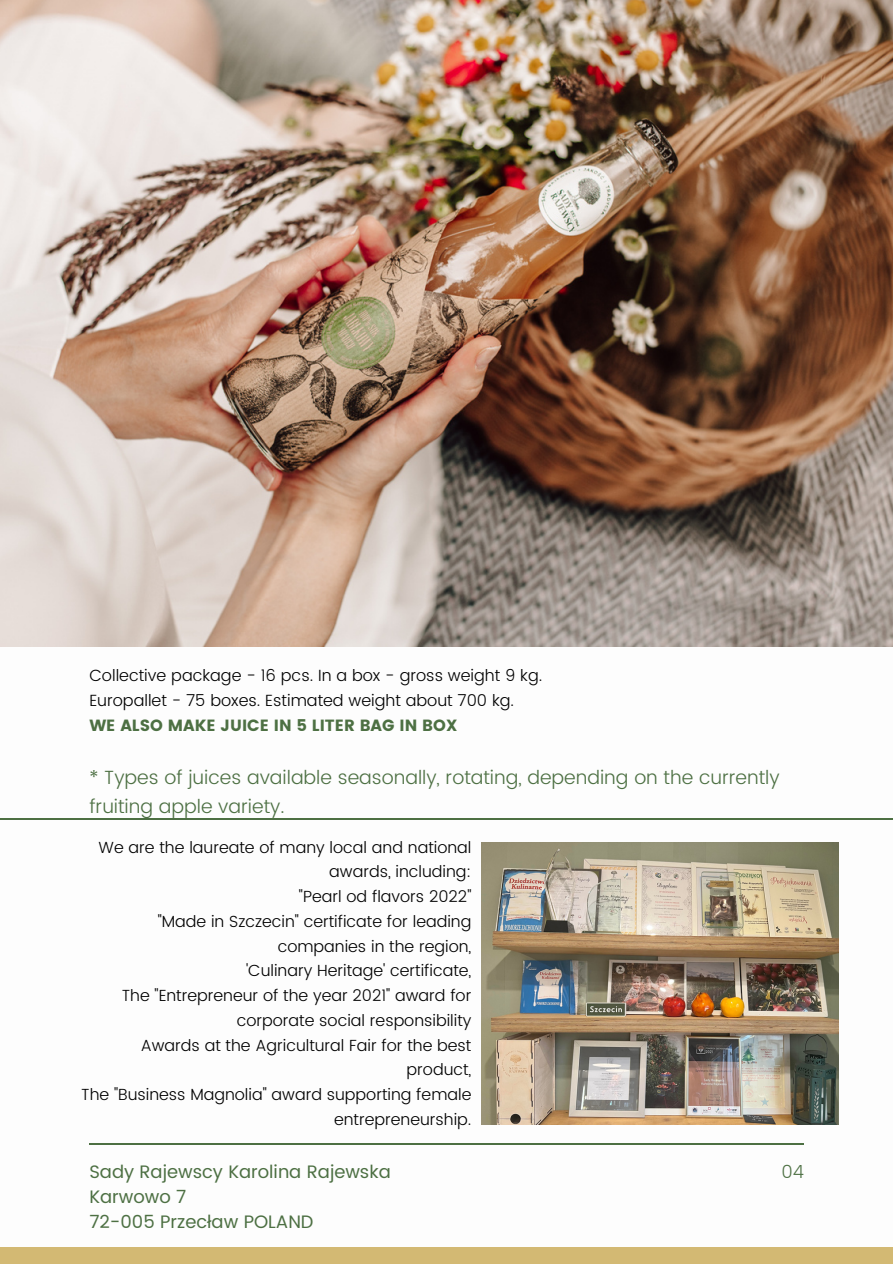
<style>
.page{position:relative;width:893px;height:1264px;background:#fff}
.page>*{position:absolute;margin:0;border:0;box-sizing:border-box;transform-origin:0 0}
.t1{font:300 19.05px/29.2px "Poppins";color:#4d7043}
.t2{font:18px "Poppins";color:#4d7043}
.t3{font:300 18px "Poppins";color:#4d7043}
.t4{font:300 16.2px "Poppins";color:#000}
.t5{font:16.2px "Poppins";color:#4d7043}
.t6{font:300 16.05px/24.8px "Poppins";color:#000;text-align:right}
</style>
<div class="page">
<hr style="left:89px;top:1143px;width:715px;height:1px;background:#4d7043">
<div style="left:0;top:1246px;width:892px;height:17px;background:#d3b973"></div>
<img style="left:0;top:0;width:892px;height:646px">
<img style="left:481px;top:842px;width:357px;height:282px">
<hr style="left:0;top:818px;width:892px;height:1px;background:#4d7043">
<p class="t4" style="left:89px;top:666px;width:454px">Collective package - 16 pcs. In a box - gross weight 9 kg.</p>
<p class="t4" style="left:89px;top:690px;width:426px">Europallet - 75 boxes. Estimated weight about 700 kg.</p>
<p class="t5" style="left:89px;top:715px;width:370px">WE ALSO MAKE JUICE IN 5 LITER BAG IN BOX</p>
<p class="t1" style="left:89px;top:762px;width:691px">* Types of juices available seasonally, rotating, depending on the currently fruiting apple variety.</p>
<p class="t6" style="left:99px;top:834px;width:374px">We are the laureate of many local and national awards, including:</p>
<p class="t6" style="left:299px;top:884px;width:174px">"Pearl od flavors 2022"</p>
<p class="t6" style="left:158px;top:909px;width:315px">"Made in Szczecin" certificate for leading companies in the region,</p>
<p class="t6" style="left:246px;top:958px;width:227px">'Culinary Heritage' certificate,</p>
<p class="t6" style="left:122px;top:983px;width:351px">The "Entrepreneur of the year 2021" award for corporate social responsibility</p>
<p class="t6" style="left:141px;top:1032px;width:332px">Awards at the Agricultural Fair for the best product,</p>
<p class="t6" style="left:81px;top:1082px;width:392px">The "Business Magnolia" award supporting female entrepreneurship.</p>
<p class="t2" style="left:89px;top:1161px;width:303px">Sady Rajewscy Karolina Rajewska</p>
<p class="t3" style="left:781px;top:1161px;width:24px">04</p>
<p class="t2" style="left:89px;top:1185px;width:98px">Karwowo 7</p>
<p class="t2" style="left:89px;top:1210px;width:226px">72-005 Przecław POLAND</p>
</div>
